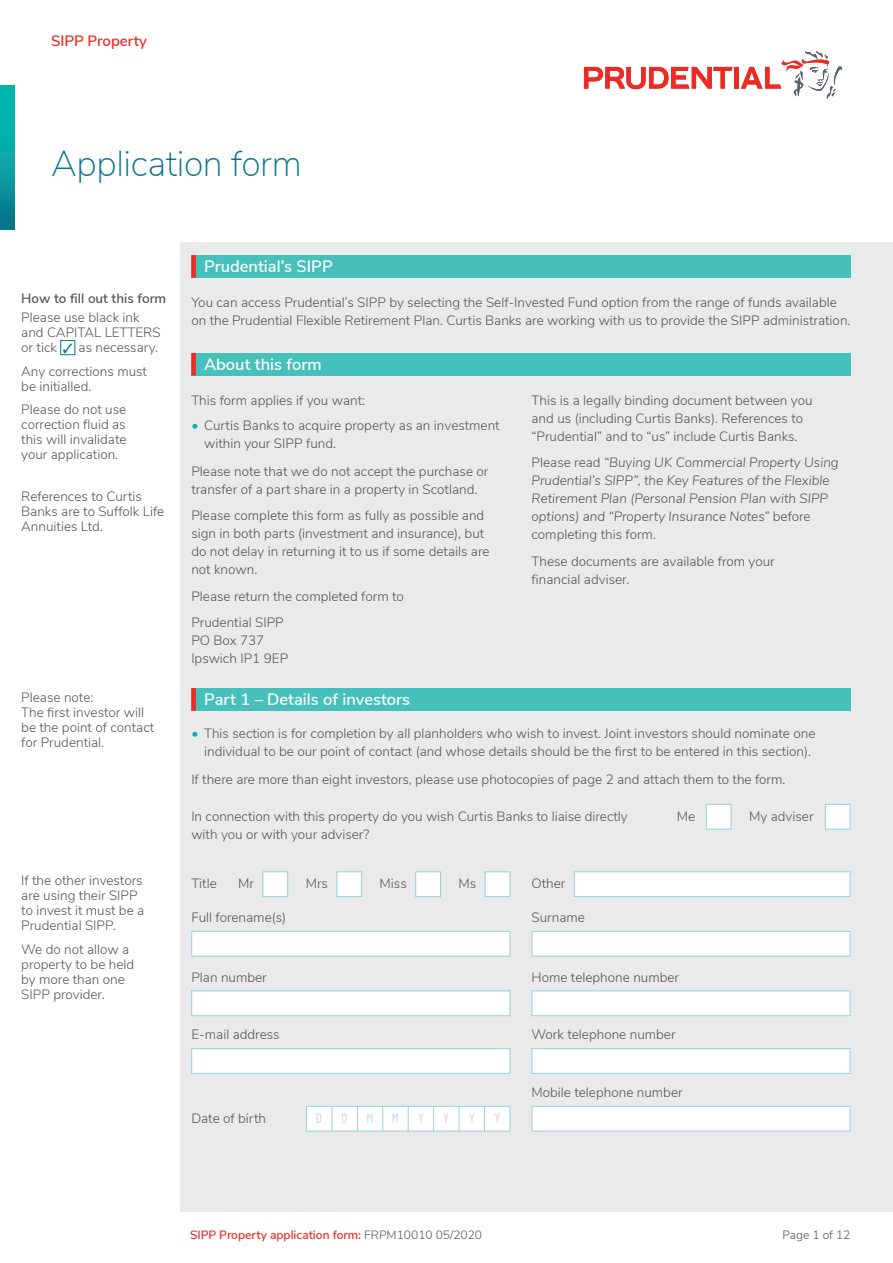
<style>
.page{position:relative;width:893px;height:1263px;background:#fff}
.page>*{position:absolute;margin:0;border:0;box-sizing:border-box;transform-origin:0 0}
.t1{font:200 36px "Nunito Sans";letter-spacing:-.01em;color:#0a768e}
.t2{font:600 16.5px "Nunito Sans";color:#fff}
.t3{font:600 15px "Nunito Sans";color:#ee2a23}
.t4{font:300 13.5px/15px "Nunito Sans";color:#545555}
.t5{font:italic 300 13.5px/18px "Nunito Sans";color:#545555}
.t6{font:600 13.5px "Nunito Sans";color:#545555}
.t7{font:13.5px "Barlow Condensed";color:#cbd8e1}
.t8{font:600 12px "Nunito Sans";color:#ee2a23}
.t9{font:300 12px "Nunito Sans";color:#545555}
.s1{color:#0a768e}
.s2{color:#00b5ae}
.s3{font-style:normal}
.s4{font-weight:300;color:#545555}
</style>
<div class="page">
<div style="left:181px;top:242px;width:712px;height:970px;background:#e9eae9"></div>
<svg style="left:0;top:85px;width:15px;height:145px;background:#069fa3"></svg>
<hr style="left:734px;top:67px;width:4px;height:22px;background:#ee2a23">
<svg style="left:741px;top:51px;width:101px;height:48px"></svg>
<svg style="left:584px;top:67px;width:149px;height:22px"></svg>
<div style="left:191px;top:255px;width:659px;height:23px;background:#45c0bb"></div>
<div style="left:191px;top:255px;width:5px;height:23px;background:#ee2a23"></div>
<div style="left:191px;top:353px;width:659px;height:22px;background:#45c0bb"></div>
<div style="left:191px;top:353px;width:5px;height:22px;background:#ee2a23"></div>
<div style="left:191px;top:688px;width:659px;height:23px;background:#45c0bb"></div>
<div style="left:191px;top:688px;width:5px;height:23px;background:#ee2a23"></div>
<div style="left:60px;top:340px;width:15px;height:15px;border:1px solid #0a768e"></div>
<div style="left:825px;top:804px;width:25px;height:25px;background:#fff;border:1px solid #94d5d2"></div>
<div style="left:706px;top:804px;width:25px;height:25px;background:#fff;border:1px solid #94d5d2"></div>
<div style="left:191px;top:990px;width:319px;height:26px;background:#fff;border:1px solid #94d5d2"></div>
<div style="left:531px;top:990px;width:319px;height:26px;background:#fff;border:1px solid #94d5d2"></div>
<div style="left:191px;top:1048px;width:319px;height:26px;background:#fff;border:1px solid #94d5d2"></div>
<div style="left:531px;top:1048px;width:319px;height:26px;background:#fff;border:1px solid #94d5d2"></div>
<div style="left:263px;top:871px;width:25px;height:26px;background:#fff;border:1px solid #94d5d2"></div>
<div style="left:485px;top:871px;width:25px;height:26px;background:#fff;border:1px solid #94d5d2"></div>
<div style="left:574px;top:871px;width:276px;height:26px;background:#fff;border:1px solid #94d5d2"></div>
<div style="left:336px;top:871px;width:26px;height:26px;background:#fff;border:1px solid #94d5d2"></div>
<div style="left:415px;top:871px;width:26px;height:26px;background:#fff;border:1px solid #94d5d2"></div>
<div style="left:191px;top:931px;width:319px;height:25px;background:#fff;border:1px solid #94d5d2"></div>
<div style="left:531px;top:931px;width:319px;height:25px;background:#fff;border:1px solid #94d5d2"></div>
<div style="left:531px;top:1106px;width:319px;height:25px;background:#fff;border:1px solid #94d5d2"></div>
<div style="left:307px;top:1106px;width:203px;height:25px;background:#fff"></div>
<div style="left:306px;top:1106px;width:204px;height:25px;border:1px solid #94d5d2"></div>
<svg style="left:332px;top:1106px;width:1px;height:25px"></svg>
<svg style="left:357px;top:1106px;width:1px;height:25px"></svg>
<svg style="left:382px;top:1106px;width:1px;height:25px"></svg>
<svg style="left:408px;top:1106px;width:1px;height:25px"></svg>
<svg style="left:433px;top:1106px;width:1px;height:25px"></svg>
<svg style="left:459px;top:1106px;width:1px;height:25px"></svg>
<svg style="left:484px;top:1106px;width:1px;height:25px"></svg>
<p class="t3" style="left:51px;top:30px;width:98px">SIPP Property</p>
<h1 class="t1" style="left:51px;top:137px;width:252px">Application form</h1>
<p class="t6" style="left:21px;top:288px;width:146px">How to fill out this form</p>
<p class="t4" style="left:21px;top:309px;width:141px">Please use black ink and CAPITAL LETTERS or tick <span class="s1">✓</span> as necessary.</p>
<p class="t4" style="left:21px;top:363px;width:127px">Any corrections must be initialled.</p>
<p class="t4" style="left:21px;top:401px;width:107px;text-align:justify">Please do not use correction fluid as this will invalidate your application.</p>
<p class="t4" style="left:21px;top:487px;width:145px">References to Curtis<br>Banks are to Suffolk Life<br>Annuities Ltd.</p>
<p class="t4" style="left:21px;top:689px;width:134px">Please note:<br>The first investor will be the point of contact for Prudential.</p>
<p class="t4" style="left:21px;top:872px;width:125px">If the other investors are using their SIPP to invest it must be a<br>Prudential SIPP.</p>
<p class="t4" style="left:21px;top:940px;width:115px">We do not allow a property to be held by more than one<br>SIPP provider.</p>
<p class="t2" style="left:204px;top:254px;width:130px">Prudential’s SIPP</p>
<p class="t4" style="left:191px;top:292px;width:661px;line-height:18px">You can access Prudential’s SIPP by selecting the Self-Invested Fund option from the range of funds available on the Prudential Flexible Retirement Plan. Curtis Banks are working with us to provide the SIPP administration.</p>
<p class="t2" style="left:204px;top:352px;width:119px">About this form</p>
<p class="t4" style="left:191px;top:392px;width:175px">This form applies if you want:</p>
<p class="t4" style="left:204px;top:415px;width:297px;line-height:18px;text-indent:-13px"><span class="s2">•</span> Curtis Banks to acquire property as an investment within your SIPP fund.</p>
<p class="t4" style="left:191px;top:461px;width:299px;line-height:18px">Please note that we do not accept the purchase or transfer of a part share in a property in Scotland.</p>
<p class="t4" style="left:191px;top:506px;width:300px;line-height:18px">Please complete this form as fully as possible and sign in both parts (investment and insurance), but do not delay in returning it to us if some details are not known.</p>
<p class="t4" style="left:191px;top:582px;width:214px;line-height:26.5px">Please return the completed form to<br>Prudential SIPP</p>
<p class="t4" style="left:191px;top:631px;width:98px;line-height:18px">PO Box 737<br>Ipswich IP1 9EP</p>
<p class="t2" style="left:204px;top:687px;width:207px">Part 1 – Details of investors</p>
<p class="t4" style="left:531px;top:390px;width:282px;line-height:18px">This is a legally binding document between you and us (including Curtis Banks). References to “Prudential” and to “us” include Curtis Banks.</p>
<p class="t5" style="left:531px;top:453px;width:309px"><span class="s3">Please read</span> “Buying UK Commercial Property Using Prudential’s SIPP”, the Key Features of the Flexible Retirement Plan (Personal Pension Plan with SIPP options) and “Property Insurance Notes” <span class="s3">before completing this form.</span></p>
<p class="t4" style="left:531px;top:551px;width:245px;line-height:18px">These documents are available from your financial adviser.</p>
<p class="t4" style="left:204px;top:724px;width:613px;line-height:18px;text-indent:-13px"><span class="s2">•</span> This section is for completion by all planholders who wish to invest. Joint investors should nominate one individual to be our point of contact (and whose details should be the first to be entered in this section).</p>
<p class="t4" style="left:191px;top:771px;width:596px">If there are more than eight investors, please use photocopies of page 2 and attach them to the form.</p>
<p class="t4" style="left:191px;top:806px;width:438px;line-height:18px">In connection with this property do you wish Curtis Banks to liaise directly with you or with your adviser?</p>
<p class="t4" style="left:677px;top:807px;width:20px">Me</p>
<p class="t4" style="left:749px;top:807px;width:66px">My adviser</p>
<p class="t4" style="left:191px;top:875px;width:27px">Title</p>
<p class="t4" style="left:238px;top:875px;width:17px">Mr</p>
<p class="t4" style="left:306px;top:875px;width:24px">Mrs</p>
<p class="t4" style="left:380px;top:875px;width:29px">Miss</p>
<p class="t4" style="left:458px;top:875px;width:19px">Ms</p>
<p class="t4" style="left:531px;top:875px;width:35px">Other</p>
<p class="t4" style="left:191px;top:909px;width:96px">Full forename(s)</p>
<p class="t4" style="left:531px;top:909px;width:55px">Surname</p>
<p class="t4" style="left:191px;top:968px;width:77px">Plan number</p>
<p class="t4" style="left:531px;top:968px;width:149px">Home telephone number</p>
<p class="t4" style="left:191px;top:1026px;width:90px">E-mail address</p>
<p class="t4" style="left:531px;top:1026px;width:146px">Work telephone number</p>
<p class="t4" style="left:191px;top:1109px;width:76px">Date of birth</p>
<p class="t7" style="left:316px;top:1109px;width:8px">D</p>
<p class="t7" style="left:341px;top:1109px;width:8px">D</p>
<p class="t7" style="left:366px;top:1109px;width:9px">M</p>
<p class="t7" style="left:392px;top:1109px;width:9px">M</p>
<p class="t7" style="left:418px;top:1109px;width:7px">Y</p>
<p class="t7" style="left:444px;top:1109px;width:7px">Y</p>
<p class="t7" style="left:469px;top:1109px;width:7px">Y</p>
<p class="t7" style="left:495px;top:1109px;width:7px">Y</p>
<p class="t4" style="left:531px;top:1084px;width:153px">Mobile telephone number</p>
<p class="t8" style="left:190px;top:1226px;width:294px">SIPP Property application form: <span class="s4">FRPM10010 05/2020</span></p>
<p class="t9" style="left:782px;top:1226px;width:70px">Page 1 of 12</p>
</div>
